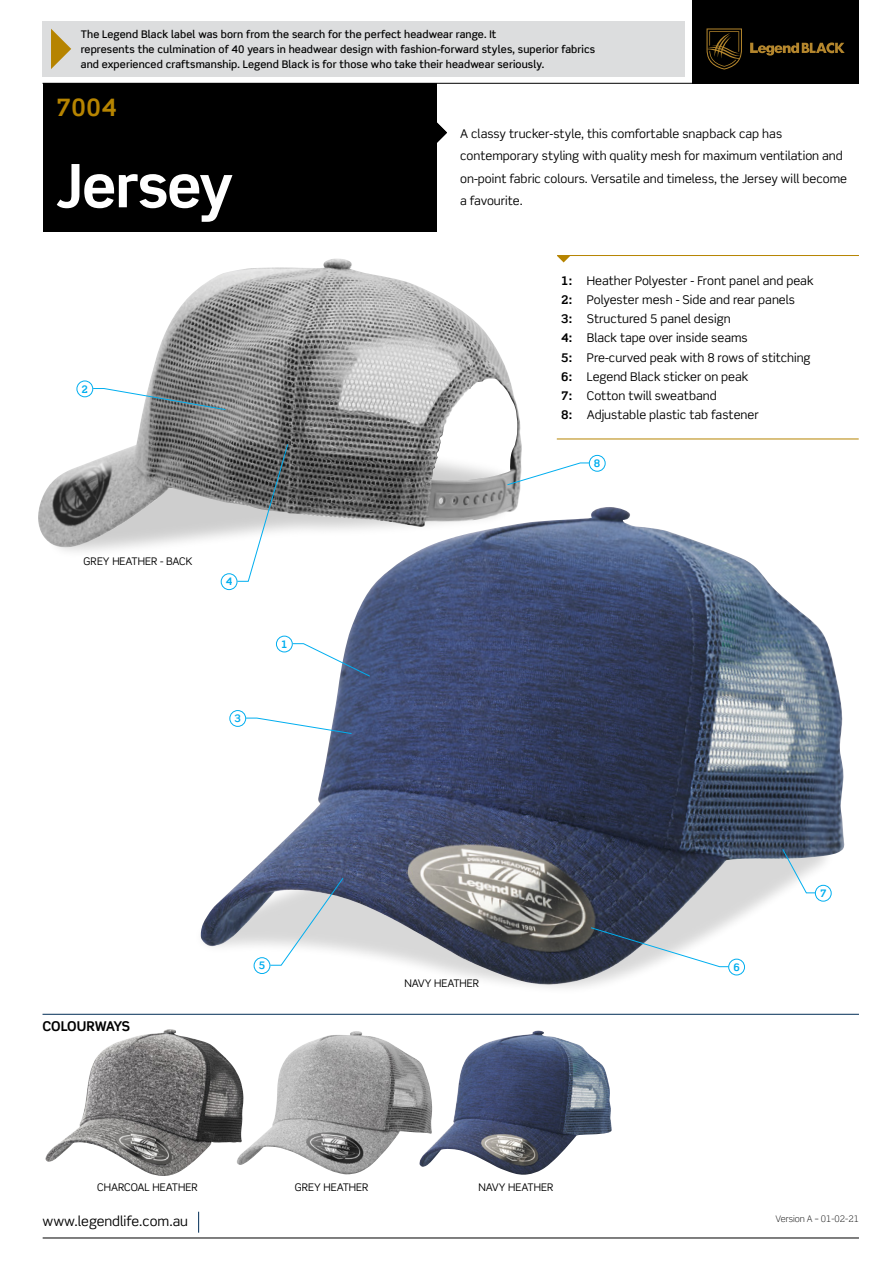
<style>
.page{position:relative;width:893px;height:1263px;background:#fff}
.page>*{position:absolute;margin:0;border:0;box-sizing:border-box;transform-origin:0 0}
.t1{font:700 60px "Scene Std";letter-spacing:-.02em;color:#fff}
.t2{font:700 24px "Scene Std";color:#b68400}
.t3{font:13.5px "Scene Std";color:#000}
.t4{font:700 13.5px "Scene Std";letter-spacing:-.02em;color:#000}
.t5{font:12px/19.2px "Scene Std";color:#000}
.t6{font:500 10.5px/15px "Scene Std";letter-spacing:.01em;color:#000}
.t7{font:10.5px "Scene Std";color:#000}
.t8{font:700 10.35px "Scene Std";color:#00aeef}
.t9{font:300 9px "Scene Std";color:#000}
.s1{font-weight:700}
</style>
<div class="page">
<img style="left:200px;top:507px;width:644px;height:479px">
<img style="left:61px;top:507px;width:467px;height:82px">
<img style="left:38px;top:258px;width:484px;height:291px">
<div style="left:693px;top:0;width:166px;height:84px;background:#000"></div>
<hr style="left:557px;top:255px;width:302px;height:1px;background:#b68400">
<hr style="left:43px;top:83px;width:816px;height:1px;background:#000">
<hr style="left:43px;top:1237px;width:816px;height:1px;background:#000">
<hr style="left:557px;top:439px;width:302px;height:1px;background:#b68400">
<svg style="left:198px;top:1212px;width:1px;height:21px"></svg>
<svg style="left:557px;top:256px;width:13px;height:6px"></svg>
<svg style="left:436px;top:122px;width:11px;height:21px"></svg>
<div style="left:43px;top:83px;width:393px;height:149px;background:#000"></div>
<div style="left:254px;top:957px;width:16px;height:17px;border:1px solid #00aeef;border-radius:50%"></div>
<svg style="left:270px;top:877px;width:74px;height:89px"></svg>
<div style="left:221px;top:573px;width:16px;height:17px;border:1px solid #00aeef;border-radius:50%"></div>
<svg style="left:237px;top:443px;width:52px;height:139px"></svg>
<div style="left:77px;top:381px;width:16px;height:16px;border:1px solid #00aeef;border-radius:50%"></div>
<svg style="left:92px;top:388px;width:134px;height:22px"></svg>
<div style="left:276px;top:636px;width:17px;height:16px;border:1px solid #00aeef;border-radius:50%"></div>
<svg style="left:292px;top:643px;width:79px;height:34px"></svg>
<div style="left:229px;top:710px;width:17px;height:17px;border:1px solid #00aeef;border-radius:50%"></div>
<svg style="left:245px;top:717px;width:107px;height:17px"></svg>
<div style="left:815px;top:885px;width:17px;height:16px;border:1px solid #00aeef;border-radius:50%"></div>
<svg style="left:782px;top:848px;width:34px;height:46px"></svg>
<div style="left:589px;top:455px;width:16px;height:17px;border:1px solid #00aeef;border-radius:50%"></div>
<svg style="left:506px;top:462px;width:84px;height:24px"></svg>
<div style="left:728px;top:959px;width:17px;height:16px;border:1px solid #00aeef;border-radius:50%"></div>
<svg style="left:590px;top:927px;width:139px;height:40px"></svg>
<svg style="left:706px;top:28px;width:36px;height:42px"></svg>
<svg style="left:750px;top:42px;width:95px;height:14px"></svg>
<hr style="left:43px;top:1014px;width:816px;height:1px;background:#002d56">
<img style="left:45px;top:1029px;width:192px;height:147px">
<img style="left:237px;top:1031px;width:182px;height:144px">
<img style="left:419px;top:1030px;width:193px;height:145px">
<div style="left:43px;top:21px;width:642px;height:56px;background:#dcddde"></div>
<svg style="left:51px;top:29px;width:20px;height:40px"></svg>
<p class="t6" style="left:81px;top:27px;width:516px">The Legend Black label was born from the search for the perfect headwear range. It<br>represents the culmination of 40 years in headwear design with fashion-forward styles, superior fabrics and experienced craftsmanship. Legend Black is for those who take their headwear seriously.</p>
<h2 class="t2" style="left:56px;top:92px;width:62px">7004</h2>
<h1 class="t1" style="left:56px;top:148px;width:179px">Jersey</h1>
<p class="t8" style="left:82px;top:382px;width:8px">2</p>
<p class="t7" style="left:84px;top:555px;width:110px">GREY HEATHER - BACK</p>
<p class="t8" style="left:226px;top:575px;width:8px">4</p>
<p class="t8" style="left:234px;top:712px;width:8px">3</p>
<p class="t8" style="left:281px;top:637px;width:8px">1</p>
<p class="t5" style="left:460px;top:122px;width:388px;line-height:22.5px">A classy trucker-style, this comfortable snapback cap has contemporary styling with quality mesh for maximum ventilation and on-point fabric colours. Versatile and timeless, the Jersey will become a favourite.</p>
<p class="t5" style="left:561px;top:271px;width:254px"><span class="s1">1:</span> Heather Polyester - Front panel and peak <span class="s1">2:</span> Polyester mesh - Side and rear panels<br><span class="s1">3:</span> Structured 5 panel design<br><span class="s1">4:</span> Black tape over inside seams<br><span class="s1">5:</span> Pre-curved peak with 8 rows of stitching <span class="s1">6:</span> Legend Black sticker on peak<br><span class="s1">7:</span> Cotton twill sweatband<br><span class="s1">8:</span> Adjustable plastic tab fastener</p>
<p class="t8" style="left:594px;top:457px;width:8px">8</p>
<p class="t4" style="left:43px;top:1017px;width:89px">COLOURWAYS</p>
<p class="t8" style="left:259px;top:959px;width:8px">5</p>
<p class="t7" style="left:404px;top:977px;width:76px">NAVY HEATHER</p>
<p class="t7" style="left:97px;top:1181px;width:102px">CHARCOAL HEATHER</p>
<p class="t7" style="left:295px;top:1181px;width:75px">GREY HEATHER</p>
<p class="t7" style="left:479px;top:1181px;width:76px">NAVY HEATHER</p>
<p class="t8" style="left:733px;top:960px;width:8px">6</p>
<p class="t8" style="left:820px;top:887px;width:8px">7</p>
<p class="t3" style="left:43px;top:1213px;width:147px">www.legendlife.com.au</p>
<p class="t9" style="left:776px;top:1213px;width:85px">Version A – 01-02-21</p>
</div>
